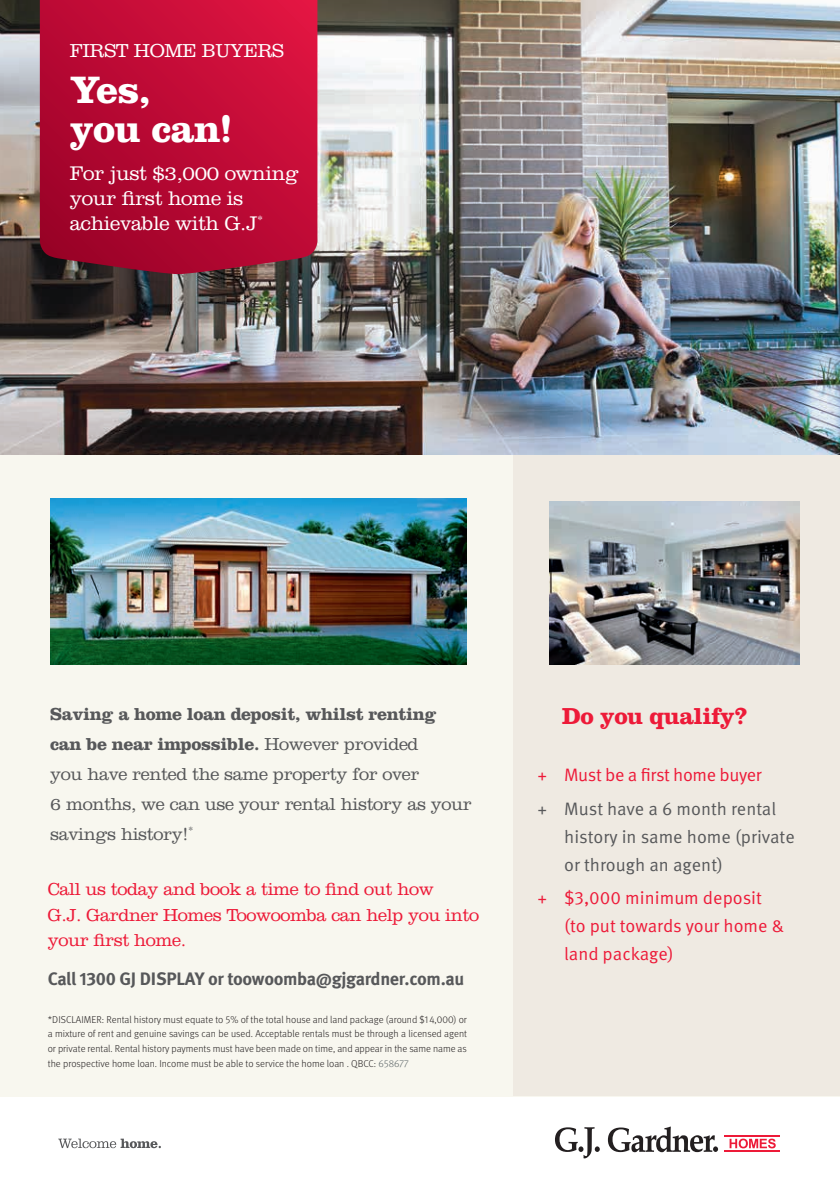
<style>
.page{position:relative;width:840px;height:1191px;background:#fff}
.page>*{position:absolute;margin:0;border:0;box-sizing:border-box;transform-origin:0 0}
.t1{font:700 39.6px/39.4px "Clarendon LT Std";letter-spacing:-.02em;color:#fff}
.t2{font:700 24px "Clarendon LT Std";letter-spacing:-.02em;color:#ed1a38}
.t3{font:300 20.4px/25px "Clarendon LT Std";letter-spacing:-.02em;color:#fff}
.t4{font:300 19.4px "Clarendon LT Std";letter-spacing:-.02em;color:#fff}
.t5{font:300 18px/30px "Clarendon LT Std";letter-spacing:-.02em;color:#57585a}
.t6{font:300 18px/25.8px "Clarendon LT Std";letter-spacing:-.02em;color:#ed1a38}
.t7{font:18px/28px "Meta OT Norm";color:#57585a}
.t8{font:18px/28px "Meta OT Norm";color:#ed1a38}
.t9{font:700 18px "Meta OT";letter-spacing:-.02em;color:#57585a}
.t10{font:18px "Meta OT Norm";letter-spacing:-.02em;color:#ed1a38}
.t11{font:300 10px/14.6px "Meta OT";color:#231f20;text-align:justify}
.s1{font-weight:700}
.s2{color:#5a6466}
</style>
<div class="page">
<div style="left:0;top:0;width:839px;height:1096px;background:#f8f7ef"></div>
<svg style="left:729px;top:1138px;width:46px;height:10px"></svg>
<hr style="left:724px;top:1135px;width:55px;height:1px;background:#ed1a38">
<hr style="left:724px;top:1150px;width:55px;height:2px;background:#ed1a38">
<svg style="left:555px;top:1127px;width:44px;height:31px"></svg>
<svg style="left:607px;top:1126px;width:110px;height:26px"></svg>
<svg style="left:58px;top:1138px;width:103px;height:10px"></svg>
<div style="left:513px;top:454px;width:326px;height:642px;background:#efeae2"></div>
<img style="left:0;top:0;width:839px;height:454px">
<svg style="left:40px;top:0;width:277px;height:274px;background:#b80b34"></svg>
<img style="left:50px;top:498px;width:416px;height:166px">
<img style="left:549px;top:502px;width:250px;height:162px">
<h3 class="t4" style="left:70px;top:39px;width:215px">FIRST HOME BUYERS</h3>
<h1 class="t1" style="left:70px;top:69px;width:164px">Yes,<br>you can!</h1>
<h3 class="t3" style="left:70px;top:161px;width:230px">For just $3,000 owning your first home is achievable with G.J<sup>*</sup></h3>
<h3 class="t5" style="left:50px;top:699px;width:423px"><span class="s1">Saving a home loan deposit, whilst renting can be near impossible.</span> However provided<br>you have rented the same property for over<br>6 months, we can use your rental history as your savings history!<sup>*</sup></h3>
<h3 class="t6" style="left:48px;top:876px;width:432px">Call us today and book a time to find out how<br>G.J. Gardner Homes Toowoomba can help you into your first home.</h3>
<h3 class="t9" style="left:48px;top:967px;width:418px">Call 1300 GJ DISPLAY or toowoomba@gjgardner.com.au</h3>
<p class="t11" style="left:48px;top:1012px;width:420px">*DISCLAIMER: Rental history must equate to 5% of the total house and land package (around $14,000) or a mixture of rent and genuine savings can be used. Acceptable rentals must be through a licensed agent or private rental. Rental history payments must have been made on time, and appear in the same name as the prospective home loan. Income must be able to service the home loan . QBCC: <span class="s2">658677</span></p>
<h2 class="t2" style="left:562px;top:701px;width:187px">Do you qualify?</h2>
<h3 class="t10" style="left:537px;top:764px;width:225px">+ Must be a first home buyer</h3>
<h3 class="t7" style="left:564px;top:794px;width:232px;text-indent:-27px">+ Must have a 6 month rental history in same home (private or through an agent)</h3>
<h3 class="t8" style="left:564px;top:884px;width:221px;text-indent:-27px">+ $3,000 minimum deposit (to put towards your home &amp; land package)</h3>
</div>
